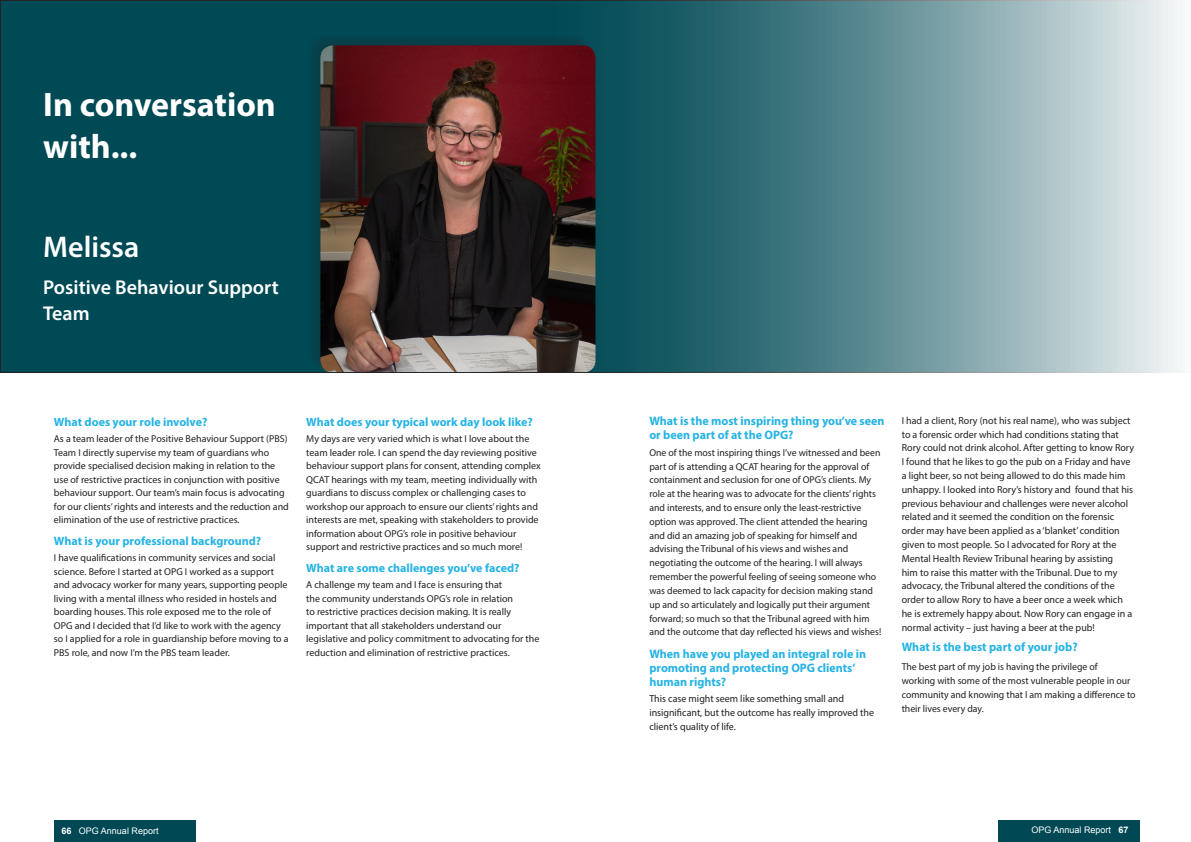
<style>
.page{position:relative;width:1191px;height:842px;background:#fff}
.page>*{position:absolute;margin:0;border:0;box-sizing:border-box;transform-origin:0 0}
.Day_in_Life_TIME{font:700 34px "Myriad Pro";color:#fff}
.Day_in_Life_TIME-2{font:600 30px "Myriad Pro";color:#fff}
.Day_in_Life_TIME-3{font:600 20px/26px "Myriad Pro";color:#fff}
.H2__light_green{font:700 12.3px/13.8px "Myriad Pro";color:#25b3e4}
.Body_copy{font:700 12.3px "Myriad Pro";color:#25b3e4}
.H2__light_green-2{font:700 12px "Myriad Pro";color:#25b3e4}
.Body_copy-2{font:10.2px/13.8px "Myriad Pro";color:#231f20}
.Body_copy-3{font:10px/13.5px "Myriad Pro";color:#231f20}
.t1{font:9px "Arial";color:#fff}
.s1{font-weight:700}
</style>
<div class="page">
<div style="left:998px;top:820px;width:142px;height:22px;background:#004954"></div>
<div style="left:54px;top:820px;width:142px;height:22px;background:#004954"></div>
<svg style="left:2px;top:2px;width:1180px;height:369px;background:#447a82"></svg>
<div style="left:307px;top:33px;width:286px;height:338px;background:#05424c"></div>
<img style="left:320px;top:45px;width:275px;height:327px">
<p class="Day_in_Life_TIME" style="left:43px;top:83px;width:234px">In conversation</p>
<p class="Day_in_Life_TIME" style="left:43px;top:125px;width:96px">with...</p>
<p class="Day_in_Life_TIME-2" style="left:43px;top:228px;width:98px">Melissa</p>
<p class="Day_in_Life_TIME-3" style="left:43px;top:274px;width:237px">Positive Behaviour Support<br>Team</p>
<p class="H2__light_green-2" style="left:54px;top:414px;width:155px">What does your role involve?</p>
<p class="Body_copy-3" style="left:54px;top:432px;width:236px">As a team leader of the Positive Behaviour Support (PBS)<br>Team I directly supervise my team of guardians who provide specialised decision making in relation to the use of restrictive practices in conjunction with positive behaviour support. Our team’s main focus is advocating for our clients’ rights and interests and the reduction and elimination of the use of restrictive practices.</p>
<p class="H2__light_green-2" style="left:54px;top:533px;width:209px">What is your professional background?</p>
<p class="Body_copy-3" style="left:54px;top:551px;width:236px">I have qualifications in community services and social science. Before I started at OPG I worked as a support and advocacy worker for many years, supporting people living with a mental illness who resided in hostels and boarding houses. This role exposed me to the role of OPG and I decided that I’d like to work with the agency so I applied for a role in guardianship before moving to a PBS role, and now I’m the PBS team leader.</p>
<p class="H2__light_green-2" style="left:306px;top:414px;width:228px">What does your typical work day look like?</p>
<p class="Body_copy-3" style="left:306px;top:432px;width:236px">My days are very varied which is what I love about the team leader role. I can spend the day reviewing positive behaviour support plans for consent, attending complex QCAT hearings with my team, meeting individually with guardians to discuss complex or challenging cases to workshop our approach to ensure our clients’ rights and interests are met, speaking with stakeholders to provide information about OPG’s role in positive behaviour support and restrictive practices and so much more!</p>
<p class="H2__light_green-2" style="left:306px;top:560px;width:215px">What are some challenges you’ve faced?</p>
<p class="Body_copy-3" style="left:306px;top:578px;width:235px">A challenge my team and I face is ensuring that<br>the community understands OPG’s role in relation<br>to restrictive practices decision making. It is really important that all stakeholders understand our legislative and policy commitment to advocating for the reduction and elimination of restrictive practices.</p>
<p class="H2__light_green" style="left:649px;top:414px;width:237px">What is the most inspiring thing you’ve seen or been part of at the OPG?</p>
<p class="Body_copy-3" style="left:649px;top:445px;width:233px;line-height:13.8px">One of the most inspiring things I’ve witnessed and been part of is attending a QCAT hearing for the approval of containment and seclusion for one of OPG’s clients. My role at the hearing was to advocate for the clients’ rights and interests, and to ensure only the least-restrictive option was approved. The client attended the hearing and did an amazing job of speaking for himself and advising the Tribunal of his views and wishes and negotiating the outcome of the hearing. I will always remember the powerful feeling of seeing someone who was deemed to lack capacity for decision making stand up and so articulately and logically put their argument forward; so much so that the Tribunal agreed with him and the outcome that day reflected his views and wishes!</p>
<p class="H2__light_green" style="left:649px;top:646px;width:218px">When have you played an integral role in promoting and protecting OPG clients’ human rights?</p>
<p class="Body_copy-2" style="left:649px;top:692px;width:226px">This case might seem like something small and insignificant, but the outcome has really improved the client’s quality of life.</p>
<p class="Body_copy-2" style="left:901px;top:413px;width:234px">I had a client, Rory (not his real name), who was subject to a forensic order which had conditions stating that Rory could not drink alcohol. After getting to know Rory I found that he likes to go the pub on a Friday and have a light beer, so not being allowed to do this made him unhappy. I looked into Rory’s history and found that his previous behaviour and challenges were never alcohol related and it seemed the condition on the forensic order may have been applied as a ‘blanket’ condition given to most people. So I advocated for Rory at the Mental Health Review Tribunal hearing by assisting<br>him to raise this matter with the Tribunal. Due to my advocacy, the Tribunal altered the conditions of the order to allow Rory to have a beer once a week which he is extremely happy about. Now Rory can engage in a normal activity – just having a beer at the pub!</p>
<p class="Body_copy" style="left:901px;top:638px;width:177px">What is the best part of your job?</p>
<p class="Body_copy-3" style="left:901px;top:660px;width:235px;line-height:13.8px">The best part of my job is having the privilege of<br>working with some of the most vulnerable people in our community and knowing that I am making a difference to their lives every day.</p>
<p class="t1" style="left:61px;top:824px;width:99px"><span class="s1">66</span> OPG Annual Report</p>
<p class="t1" style="left:1031px;top:824px;width:99px">OPG Annual Report <span class="s1">67</span></p>
</div>
